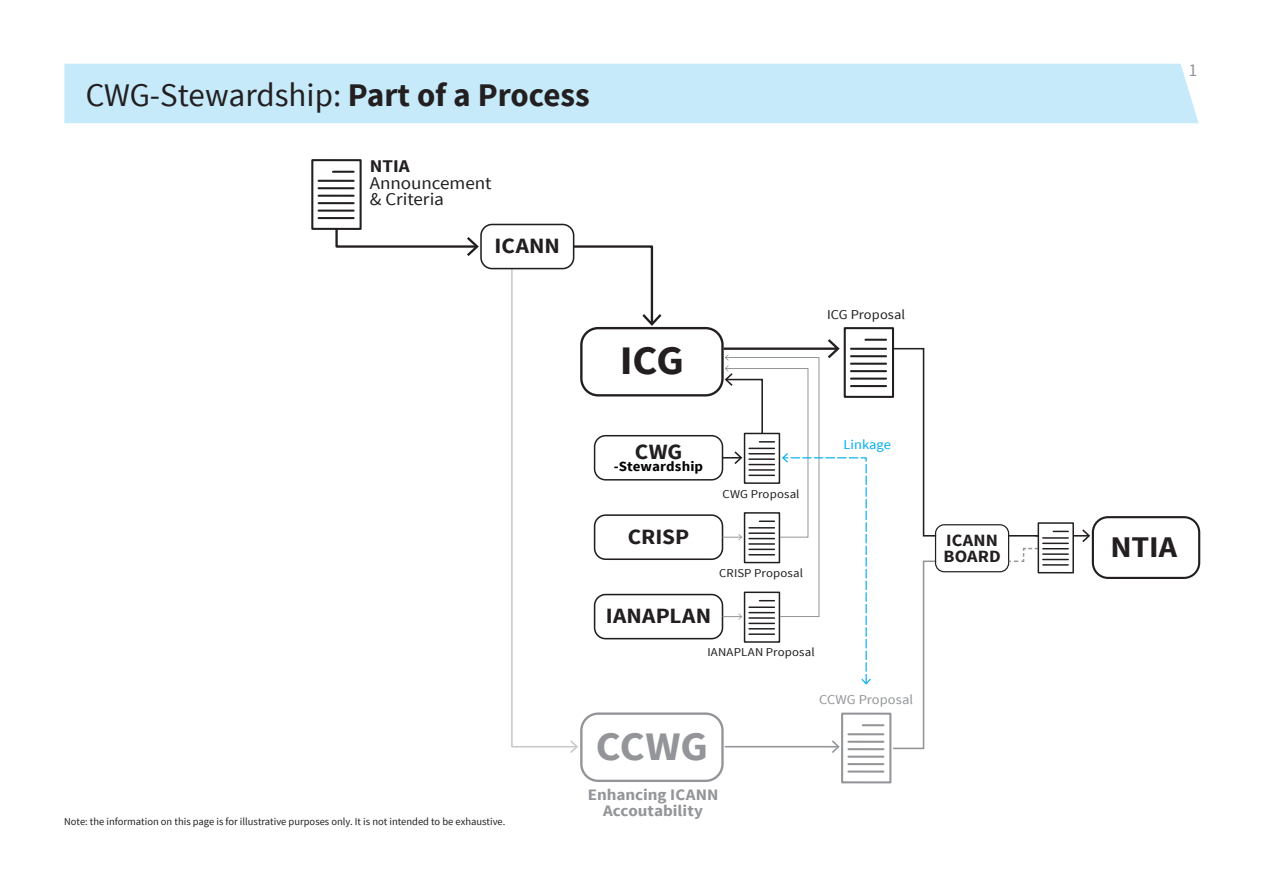
<style>
.page{position:relative;width:1263px;height:893px;background:#fff}
.page>*{position:absolute;margin:0;border:0;box-sizing:border-box;transform-origin:0 0}
.t1{font:700 40.5px "Source Sans Pro";color:#939598;scale:1.07 1}
.t2{font:700 40.5px "Source Sans Pro";color:#231f20;scale:1.07 1}
.t3{font:33px "Source Sans Pro";color:#231f20}
.t4{font:700 30px "Source Sans Pro";color:#231f20;scale:1.07 1}
.t5{font:700 21.75px "Source Sans Pro";letter-spacing:.01em;color:#231f20;scale:1.07 1}
.t6{font:18px "Source Sans Pro";color:#939598}
.t7{font:17.85px/16.4px "Source Sans Pro";letter-spacing:-.005em;color:#231f20;scale:1.07 1}
.t8{font:700 17.85px "Source Sans Pro";color:#231f20;scale:1.07 1}
.t9{font:700 17.25px/16.2px "Source Sans Pro";color:#231f20;scale:1.07 1}
.t10{font:700 15.9px/15.9px "Source Sans Pro";color:#939598;text-align:center;scale:1.07 1}
.t11{font:700 13.95px "Source Sans Pro";letter-spacing:.005em;color:#040503;scale:1.07 1}
.t12{font:13.5px "Source Sans Pro";letter-spacing:.005em;color:#939598;scale:1.07 1}
.t13{font:13.5px "Source Sans Pro";letter-spacing:.005em;color:#231f20;scale:1.07 1}
.t14{font:13.5px "Source Sans Pro";color:#00aeef;scale:1.07 1}
.t15{font:12px "Source Sans Pro";letter-spacing:.01em;color:#231f20;scale:1.07 1}
.t16{font:10.5px "Source Sans Pro";color:#231f20}
.s1{font-weight:700}
</style>
<div class="page">
<div style="left:64px;top:64px;width:1135px;height:59px;background:#c6eafa"></div>
<div style="left:311px;top:159px;width:51px;height:71px;border:2px solid #231f20"></div>
<hr style="left:333px;top:171px;width:21px;height:2px;background:#231f20">
<hr style="left:319px;top:180px;width:35px;height:2px;background:#231f20">
<hr style="left:319px;top:187px;width:35px;height:2px;background:#231f20">
<hr style="left:319px;top:195px;width:35px;height:2px;background:#231f20">
<hr style="left:319px;top:202px;width:35px;height:2px;background:#231f20">
<hr style="left:319px;top:210px;width:35px;height:2px;background:#231f20">
<hr style="left:319px;top:217px;width:35px;height:2px;background:#231f20">
<svg style="left:334px;top:227px;width:145px;height:29px"></svg>
<div style="left:480px;top:224px;width:94px;height:45px;border:2px solid #231f20;border-radius:11px"></div>
<div style="left:594px;top:435px;width:129px;height:46px;border:2px solid #231f20;border-radius:11px"></div>
<div style="left:580px;top:327px;width:144px;height:69px;border:2px solid #231f20;border-radius:17px"></div>
<div style="left:844px;top:327px;width:50px;height:71px;border:2px solid #231f20"></div>
<hr style="left:865px;top:339px;width:21px;height:2px;background:#231f20">
<hr style="left:851px;top:348px;width:35px;height:2px;background:#231f20">
<hr style="left:851px;top:355px;width:35px;height:2px;background:#231f20">
<hr style="left:851px;top:363px;width:35px;height:2px;background:#231f20">
<hr style="left:851px;top:370px;width:35px;height:2px;background:#231f20">
<hr style="left:851px;top:378px;width:35px;height:2px;background:#231f20">
<hr style="left:851px;top:385px;width:35px;height:2px;background:#231f20">
<svg style="left:510px;top:244px;width:151px;height:509px"></svg>
<div style="left:580px;top:712px;width:144px;height:70px;border:2px solid #939598;border-radius:17px"></div>
<div style="left:841px;top:713px;width:50px;height:70px;border:2px solid #939598"></div>
<hr style="left:863px;top:724px;width:20px;height:2px;background:#939598">
<hr style="left:848px;top:733px;width:35px;height:2px;background:#939598">
<hr style="left:848px;top:741px;width:35px;height:2px;background:#939598">
<hr style="left:848px;top:748px;width:35px;height:2px;background:#939598">
<hr style="left:848px;top:756px;width:35px;height:2px;background:#939598">
<hr style="left:848px;top:763px;width:35px;height:2px;background:#939598">
<hr style="left:848px;top:770px;width:35px;height:3px;background:#939598">
<hr style="left:725px;top:746px;width:113px;height:1px;background:#939598">
<svg style="left:832px;top:740px;width:8px;height:13px"></svg>
<div style="left:594px;top:514px;width:129px;height:46px;border:2px solid #231f20;border-radius:11px"></div>
<div style="left:594px;top:594px;width:129px;height:45px;border:2px solid #231f20;border-radius:11px"></div>
<svg style="left:891px;top:347px;width:47px;height:190px"></svg>
<svg style="left:891px;top:560px;width:47px;height:190px"></svg>
<svg style="left:722px;top:339px;width:149px;height:346px"></svg>
<div style="left:935px;top:524px;width:74px;height:48px;border:1px solid #231f20;border-radius:9px"></div>
<hr style="left:1008px;top:535px;width:55px;height:2px;background:#231f20">
<hr style="left:1035px;top:535px;width:53px;height:2px;background:#231f20">
<svg style="left:1082px;top:529px;width:8px;height:13px"></svg>
<div style="left:1092px;top:516px;width:108px;height:63px;border:2px solid #231f20;border-radius:15px"></div>
<div style="left:1038px;top:523px;width:35px;height:50px;background:#fff"></div>
<div style="left:1037px;top:522px;width:37px;height:51px;border:1px solid #231f20"></div>
<svg style="left:1009px;top:529px;width:59px;height:34px"></svg>
<hr style="left:1043px;top:564px;width:25px;height:2px;background:#231f20">
<h2 class="t3" style="left:86px;top:73px;width:505px">CWG-Stewardship: <span class="s1">Part of a Process</span></h2>
<h3 class="t8" style="left:370px;top:155px;width:39px">NTIA</h3>
<h3 class="t7" style="left:370px;top:174px;width:115px">Announcement &amp; Criteria</h3>
<h3 class="t5" style="left:495px;top:232px;width:63px">ICANN</h3>
<p class="t16" style="left:64px;top:815px;width:443px">Note: the information on this page is for illustrative purposes only. It is not intended to be exhaustive.</p>
<h1 class="t2" style="left:620px;top:335px;width:61px">ICG</h1>
<p class="t13" style="left:827px;top:306px;width:74px">ICG Proposal</p>
<h3 class="t5" style="left:635px;top:437px;width:46px">CWG</h3>
<h3 class="t11" style="left:614px;top:457px;width:85px">-Stewardship</h3>
<h3 class="t5" style="left:628px;top:522px;width:59px">CRISP</h3>
<p class="t15" style="left:723px;top:486px;width:73px">CWG Proposal</p>
<p class="t15" style="left:719px;top:565px;width:80px">CRISP Proposal</p>
<h3 class="t5" style="left:606px;top:602px;width:100px">IANAPLAN</h3>
<p class="t15" style="left:707px;top:644px;width:102px">IANAPLAN Proposal</p>
<p class="t14" style="left:843px;top:435px;width:46px">Linkage</p>
<h1 class="t1" style="left:596px;top:720px;width:106px">CCWG</h1>
<h3 class="t10" style="left:588px;top:786px;width:124px">Enhancing ICANN<br>Accoutability</h3>
<p class="t12" style="left:819px;top:691px;width:89px">CCWG Proposal</p>
<h3 class="t6" style="left:1188px;top:59px;width:10px">1</h3>
<h3 class="t9" style="left:943px;top:531px;width:55px">ICANN<br>BOARD</h3>
<h3 class="t4" style="left:1110px;top:527px;width:64px">NTIA</h3>
</div>
